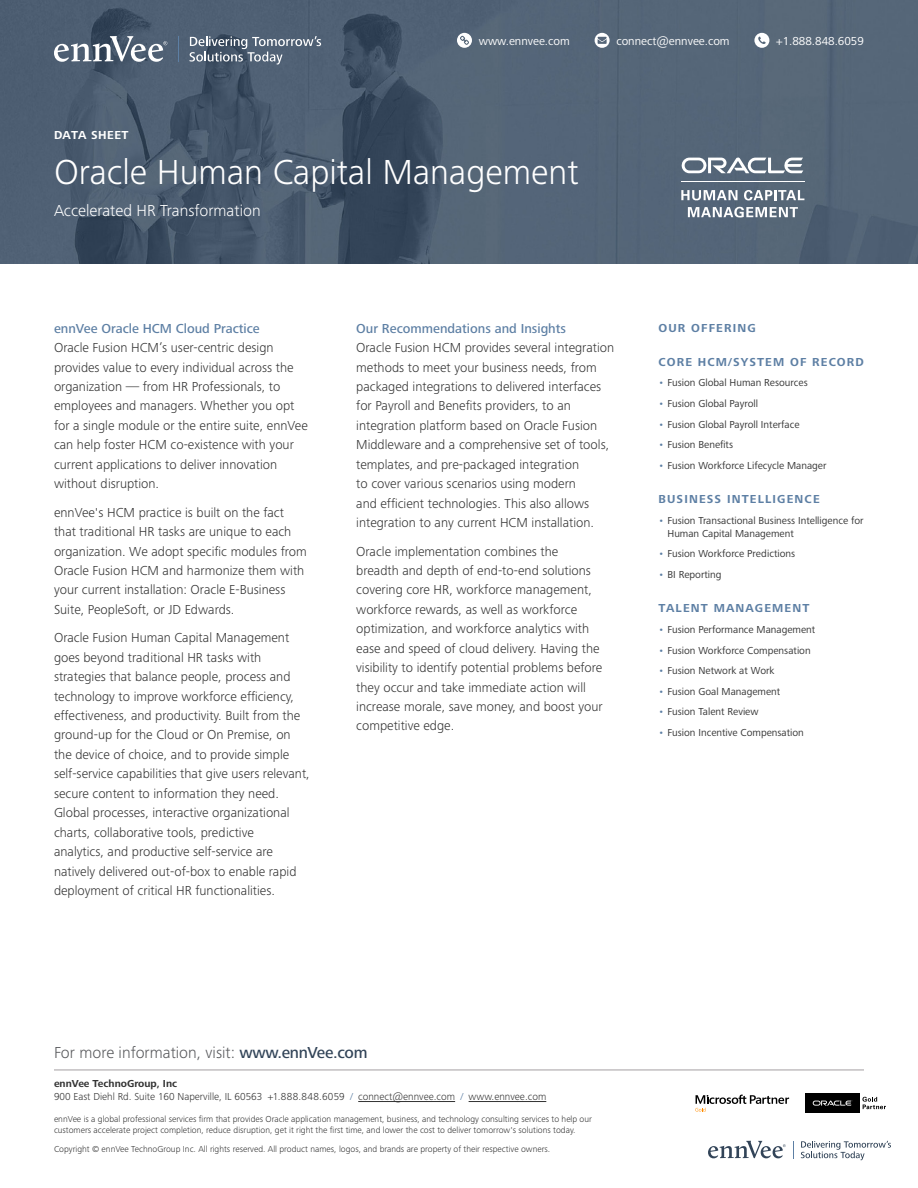
<style>
.page{position:relative;width:918px;height:1188px;background:#fff}
.page>*{position:absolute;margin:0;border:0;box-sizing:border-box;transform-origin:0 0}
.t1{font:300 36px "Frutiger Next Pro";color:#fff}
.t2{font:300 16.5px "Frutiger Next Pro";color:#57585b}
.t3{font:300 16.5px "Frutiger Next Pro";color:#fff}
.t4{font:300 13.5px/19.5px "Frutiger Next Pro";color:#333}
.t5{font:500 13.5px "Frutiger Next Pro";color:#5d7fa4}
.t6{font:700 12px "Frutiger Next Pro";letter-spacing:.095em;color:#5d7fa4}
.t7{font:12px "Frutiger Next Pro";color:#fff}
.t8{font:700 12px "Frutiger Next Pro";letter-spacing:.045em;color:#fff}
.t9{font:10.5px/13.2px "Frutiger Next Pro";color:#333}
.t10{font:300 10.5px/13.6px "Frutiger Next Pro";color:#333}
.t11{font:300 9px/11.2px "Frutiger Next Pro";color:#333}
.s1{color:#5d7fa4}
.s2{font-weight:500;color:#324458}
.s3{font-weight:700}
</style>
<div class="page">
<img style="left:0;top:0;width:918px;height:264px">
<hr style="left:681px;top:181px;width:123px;height:1px;background:#fff">
<svg style="left:681px;top:157px;width:122px;height:16px"></svg>
<svg style="left:681px;top:190px;width:56px;height:11px"></svg>
<svg style="left:688px;top:207px;width:110px;height:11px"></svg>
<svg style="left:744px;top:190px;width:60px;height:11px"></svg>
<svg style="left:695px;top:1095px;width:94px;height:17px"></svg>
<svg style="left:862px;top:1097px;width:24px;height:12px"></svg>
<div style="left:805px;top:1093px;width:54px;height:20px;background:#000"></div>
<svg style="left:813px;top:1101px;width:39px;height:5px"></svg>
<hr style="left:358px;top:1101px;width:97px;height:1px;background:#333">
<hr style="left:469px;top:1101px;width:77px;height:1px;background:#333">
<svg style="left:708px;top:1141px;width:78px;height:17px"></svg>
<svg style="left:793px;top:1141px;width:1px;height:17px"></svg>
<svg style="left:801px;top:1141px;width:90px;height:19px"></svg>
<hr style="left:54px;top:1070px;width:810px;height:1px;background:#a49ea1">
<svg style="left:754px;top:33px;width:15px;height:15px"></svg>
<svg style="left:595px;top:33px;width:15px;height:15px"></svg>
<svg style="left:457px;top:33px;width:15px;height:15px"></svg>
<svg style="left:54px;top:36px;width:113px;height:26px"></svg>
<svg style="left:178px;top:36px;width:1px;height:26px"></svg>
<svg style="left:190px;top:36px;width:131px;height:29px"></svg>
<p class="t8" style="left:54px;top:129px;width:76px">DATA SHEET</p>
<p class="t7" style="left:479px;top:34px;width:93px">www.ennvee.com</p>
<p class="t7" style="left:616px;top:34px;width:115px">connect@ennvee.com</p>
<p class="t7" style="left:776px;top:34px;width:89px">+1.888.848.6059</p>
<h1 class="t1" style="left:54px;top:151px;width:526px">Oracle Human Capital Management</h1>
<p class="t3" style="left:54px;top:201px;width:208px">Accelerated HR Transformation</p>
<p class="t5" style="left:54px;top:320px;width:207px">ennVee Oracle HCM Cloud Practice</p>
<p class="t4" style="left:54px;top:338px;width:255px">Oracle Fusion HCM’s user-centric design provides value to every individual across the organization — from HR Professionals, to employees and managers. Whether you opt for a single module or the entire suite, ennVee can help foster HCM co-existence with your current applications to deliver innovation without disruption.</p>
<p class="t4" style="left:54px;top:502px;width:254px">ennVee's HCM practice is built on the fact that traditional HR tasks are unique to each organization. We adopt specific modules from Oracle Fusion HCM and harmonize them with your current installation: Oracle E-Business Suite, PeopleSoft, or JD Edwards.</p>
<p class="t4" style="left:54px;top:628px;width:257px">Oracle Fusion Human Capital Management goes beyond traditional HR tasks with strategies that balance people, process and technology to improve workforce efficiency, effectiveness, and productivity. Built from the ground-up for the Cloud or On Premise, on the device of choice, and to provide simple self-service capabilities that give users relevant, secure content to information they need.<br>Global processes, interactive organizational charts, collaborative tools, predictive<br>analytics, and productive self-service are natively delivered out-of-box to enable rapid deployment of critical HR functionalities.</p>
<p class="t5" style="left:356px;top:320px;width:211px">Our Recommendations and Insights</p>
<p class="t4" style="left:356px;top:338px;width:260px">Oracle Fusion HCM provides several integration methods to meet your business needs, from packaged integrations to delivered interfaces for Payroll and Benefits providers, to an integration platform based on Oracle Fusion Middleware and a comprehensive set of tools, templates, and pre-packaged integration<br>to cover various scenarios using modern<br>and efficient technologies. This also allows integration to any current HCM installation.</p>
<p class="t4" style="left:356px;top:541px;width:248px">Oracle implementation combines the breadth and depth of end-to-end solutions covering core HR, workforce management, workforce rewards, as well as workforce optimization, and workforce analytics with ease and speed of cloud delivery. Having the visibility to identify potential problems before they occur and take immediate action will increase morale, save money, and boost your competitive edge.</p>
<p class="t6" style="left:658px;top:321px;width:99px">OUR OFFERING</p>
<p class="t6" style="left:658px;top:355px;width:207px">CORE HCM/SYSTEM OF RECORD</p>
<p class="t9" style="left:658px;top:376px;width:151px"><span class="s1">•</span> Fusion Global Human Resources</p>
<p class="t9" style="left:658px;top:397px;width:101px"><span class="s1">•</span> Fusion Global Payroll</p>
<p class="t9" style="left:658px;top:418px;width:143px"><span class="s1">•</span> Fusion Global Payroll Interface</p>
<p class="t9" style="left:658px;top:438px;width:76px"><span class="s1">•</span> Fusion Benefits</p>
<p class="t9" style="left:658px;top:459px;width:170px"><span class="s1">•</span> Fusion Workforce Lifecycle Manager</p>
<p class="t6" style="left:658px;top:492px;width:163px">BUSINESS INTELLIGENCE</p>
<p class="t9" style="left:667px;top:514px;width:198px;text-indent:-9px"><span class="s1">•</span> Fusion Transactional Business Intelligence for<br>Human Capital Management</p>
<p class="t9" style="left:658px;top:547px;width:138px"><span class="s1">•</span> Fusion Workforce Predictions</p>
<p class="t9" style="left:658px;top:568px;width:65px"><span class="s1">•</span> BI Reporting</p>
<p class="t6" style="left:658px;top:601px;width:153px">TALENT MANAGEMENT</p>
<p class="t9" style="left:658px;top:623px;width:158px"><span class="s1">•</span> Fusion Performance Management</p>
<p class="t9" style="left:658px;top:643px;width:154px"><span class="s1">•</span> Fusion Workforce Compensation</p>
<p class="t9" style="left:658px;top:664px;width:118px"><span class="s1">•</span> Fusion Network at Work</p>
<p class="t9" style="left:658px;top:685px;width:123px"><span class="s1">•</span> Fusion Goal Management</p>
<p class="t9" style="left:658px;top:705px;width:102px"><span class="s1">•</span> Fusion Talent Review</p>
<p class="t9" style="left:658px;top:726px;width:147px"><span class="s1">•</span> Fusion Incentive Compensation</p>
<p class="t2" style="left:54px;top:1043px;width:315px">For more information, visit: <span class="s2">www.ennVee.com</span></p>
<p class="t10" style="left:54px;top:1077px;width:494px"><span class="s3">ennVee TechnoGroup, Inc<br></span>900 East Diehl Rd. Suite 160 Naperville, IL 60563 +1.888.848.6059 <span class="s1">/</span> connect@ennvee.com <span class="s1">/</span> www.ennvee.com</p>
<p class="t11" style="left:54px;top:1113px;width:540px">ennVee is a global professional services firm that provides Oracle application management, business, and technology consulting services to help our customers accelerate project completion, reduce disruption, get it right the first time, and lower the cost to deliver tomorrow's solutions today.</p>
<p class="t11" style="left:54px;top:1143px;width:498px">Copyright © ennVee TechnoGroup Inc. All rights reserved. All product names, logos, and brands are property of their respective owners.</p>
</div>
